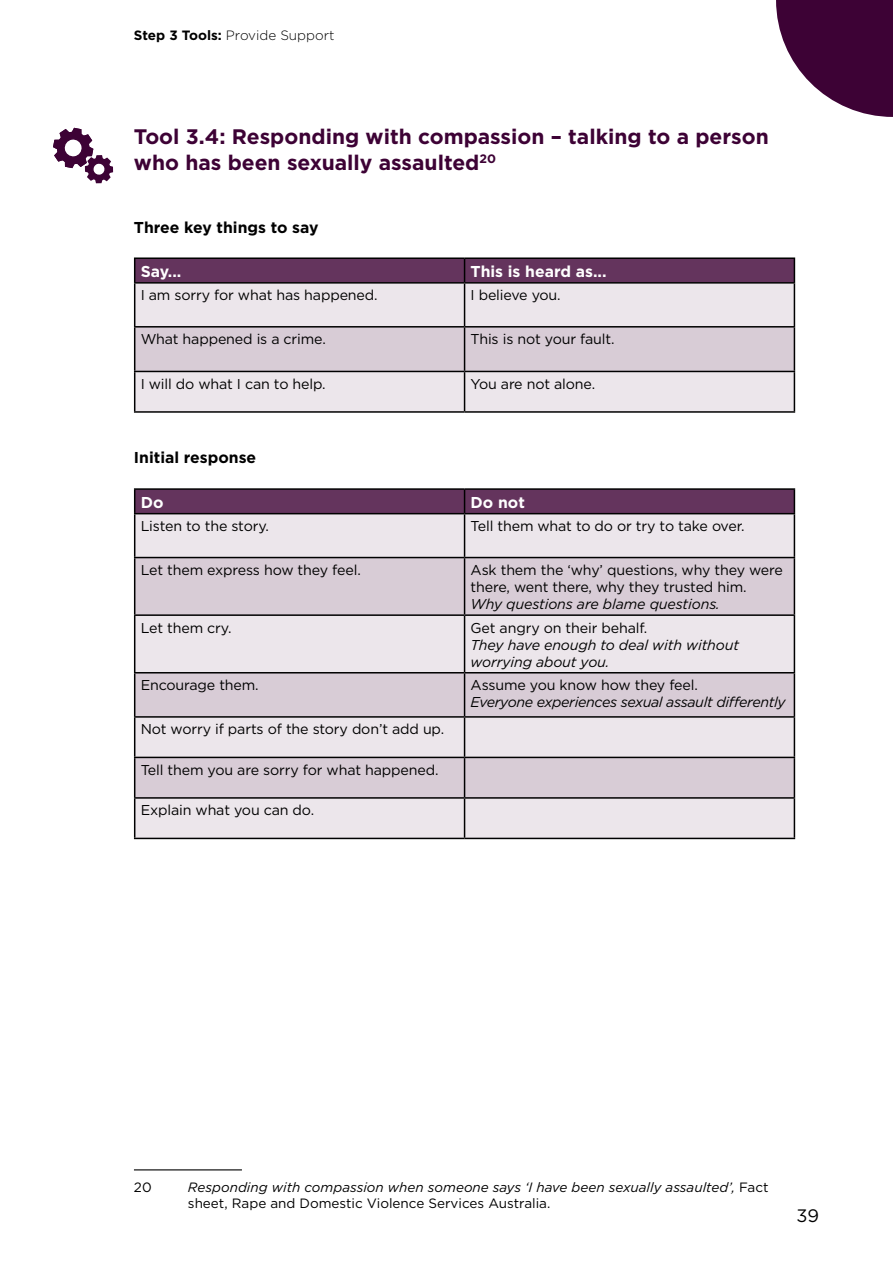
<style>
.page{position:relative;width:893px;height:1263px;background:#fff}
.page>*{position:absolute;margin:0;border:0;box-sizing:border-box;transform-origin:0 0}
.t1{font:700 21px/25.2px "Gotham";color:#3d0235}
.t2{font:18px "Gotham";color:#000}
.t3{font:700 15.75px "Gotham";color:#000}
.t4{font:700 15.75px "Gotham";color:#fff}
.t5{font:14.25px/17.1px "Gotham";letter-spacing:-.01em;color:#000}
.t6{font:italic 14.25px/17.1px "Gotham";letter-spacing:-.01em;color:#000}
.t7{font:italic 13.5px/16.2px "Gotham";color:#000}
.t8{font:300 13.5px "Gotham";color:#000}
.t9{font:13.5px "Gotham";color:#000}
.s1{font-weight:700}
.s2{font-style:normal}
</style>
<div class="page">
<svg style="left:776px;top:0;width:117px;height:117px"></svg>
<div style="left:135px;top:284px;width:659px;height:127px;background:#ece6eb"></div>
<div style="left:135px;top:328px;width:659px;height:43px;background:#d8ccd6"></div>
<hr style="left:134px;top:257px;width:331px;height:2px;background:#000">
<hr style="left:465px;top:257px;width:330px;height:2px;background:#000">
<div style="left:134px;top:258px;width:661px;height:24px;background:#64345d"></div>
<hr style="left:134px;top:282px;width:331px;height:2px;background:#000">
<hr style="left:134px;top:284px;width:1px;height:42px;background:#000">
<hr style="left:465px;top:282px;width:330px;height:2px;background:#000">
<hr style="left:464px;top:284px;width:1px;height:42px;background:#000">
<hr style="left:794px;top:284px;width:1px;height:42px;background:#000">
<hr style="left:134px;top:326px;width:331px;height:2px;background:#000">
<hr style="left:134px;top:328px;width:1px;height:43px;background:#000">
<hr style="left:465px;top:326px;width:330px;height:2px;background:#000">
<hr style="left:464px;top:328px;width:1px;height:43px;background:#000">
<hr style="left:794px;top:328px;width:1px;height:43px;background:#000">
<hr style="left:134px;top:371px;width:331px;height:1px;background:#000">
<hr style="left:134px;top:372px;width:1px;height:39px;background:#000">
<hr style="left:465px;top:371px;width:330px;height:1px;background:#000">
<hr style="left:464px;top:372px;width:1px;height:39px;background:#000">
<hr style="left:794px;top:372px;width:1px;height:39px;background:#000">
<hr style="left:134px;top:411px;width:331px;height:2px;background:#000">
<hr style="left:465px;top:411px;width:330px;height:2px;background:#000">
<div style="left:135px;top:514px;width:659px;height:324px;background:#ece6eb"></div>
<svg style="left:135px;top:558px;width:659px;height:239px;fill:#d8ccd6"></svg>
<hr style="left:134px;top:488px;width:331px;height:2px;background:#000">
<hr style="left:465px;top:488px;width:330px;height:2px;background:#000">
<div style="left:134px;top:489px;width:661px;height:24px;background:#64345d"></div>
<hr style="left:134px;top:513px;width:331px;height:1px;background:#000">
<hr style="left:134px;top:514px;width:1px;height:43px;background:#000">
<hr style="left:465px;top:513px;width:330px;height:1px;background:#000">
<hr style="left:464px;top:514px;width:1px;height:43px;background:#000">
<hr style="left:794px;top:514px;width:1px;height:43px;background:#000">
<hr style="left:134px;top:557px;width:331px;height:1px;background:#000">
<hr style="left:134px;top:558px;width:1px;height:56px;background:#000">
<hr style="left:465px;top:557px;width:330px;height:1px;background:#000">
<hr style="left:464px;top:558px;width:1px;height:56px;background:#000">
<hr style="left:794px;top:558px;width:1px;height:56px;background:#000">
<hr style="left:134px;top:614px;width:331px;height:2px;background:#000">
<hr style="left:134px;top:616px;width:1px;height:56px;background:#000">
<hr style="left:465px;top:614px;width:330px;height:2px;background:#000">
<hr style="left:464px;top:616px;width:1px;height:56px;background:#000">
<hr style="left:794px;top:616px;width:1px;height:56px;background:#000">
<hr style="left:134px;top:672px;width:331px;height:1px;background:#000">
<hr style="left:134px;top:673px;width:1px;height:43px;background:#000">
<hr style="left:465px;top:672px;width:330px;height:1px;background:#000">
<hr style="left:464px;top:673px;width:1px;height:43px;background:#000">
<hr style="left:794px;top:673px;width:1px;height:43px;background:#000">
<hr style="left:134px;top:716px;width:331px;height:2px;background:#000">
<hr style="left:134px;top:718px;width:1px;height:39px;background:#000">
<hr style="left:465px;top:716px;width:330px;height:2px;background:#000">
<hr style="left:464px;top:718px;width:1px;height:39px;background:#000">
<hr style="left:794px;top:718px;width:1px;height:39px;background:#000">
<hr style="left:134px;top:757px;width:331px;height:1px;background:#000">
<hr style="left:134px;top:758px;width:1px;height:39px;background:#000">
<hr style="left:465px;top:757px;width:330px;height:1px;background:#000">
<hr style="left:464px;top:758px;width:1px;height:39px;background:#000">
<hr style="left:794px;top:758px;width:1px;height:39px;background:#000">
<hr style="left:134px;top:797px;width:331px;height:2px;background:#000">
<hr style="left:134px;top:799px;width:1px;height:39px;background:#000">
<hr style="left:465px;top:797px;width:330px;height:2px;background:#000">
<hr style="left:464px;top:799px;width:1px;height:39px;background:#000">
<hr style="left:794px;top:799px;width:1px;height:39px;background:#000">
<hr style="left:134px;top:838px;width:331px;height:1px;background:#000">
<hr style="left:465px;top:838px;width:330px;height:1px;background:#000">
<hr style="left:134px;top:1169px;width:108px;height:1px;background:#000">
<svg style="left:53px;top:127px;width:61px;height:57px"></svg>
<p class="t8" style="left:134px;top:26px;width:202px"><span class="s1">Step 3 Tools:</span> Provide Support</p>
<h1 class="t1" style="left:134px;top:124px;width:636px">Tool 3.4: Responding with compassion – talking to a person who has been sexually assaulted<sup>20</sup></h1>
<p class="t3" style="left:134px;top:217px;width:186px">Three key things to say</p>
<p class="t4" style="left:141px;top:261px;width:42px">Say...</p>
<p class="t4" style="left:471px;top:261px;width:138px">This is heard as...</p>
<p class="t5" style="left:141px;top:286px;width:238px">I am sorry for what has happened.</p>
<p class="t5" style="left:471px;top:286px;width:92px">I believe you.</p>
<p class="t5" style="left:141px;top:330px;width:187px">What happened is a crime.</p>
<p class="t5" style="left:471px;top:330px;width:145px">This is not your fault.</p>
<p class="t5" style="left:141px;top:375px;width:187px">I will do what I can to help.</p>
<p class="t5" style="left:471px;top:375px;width:126px">You are not alone.</p>
<p class="t3" style="left:134px;top:447px;width:124px">Initial response</p>
<p class="t4" style="left:141px;top:492px;width:24px">Do</p>
<p class="t4" style="left:471px;top:492px;width:56px">Do not</p>
<p class="t5" style="left:141px;top:517px;width:130px">Listen to the story.</p>
<p class="t5" style="left:471px;top:517px;width:275px">Tell them what to do or try to take over.</p>
<p class="t5" style="left:141px;top:561px;width:222px">Let them express how they feel.</p>
<p class="t5" style="left:471px;top:561px;width:314px">Ask them the ‘why’ questions, why they were there, went there, why they trusted him.</p>
<p class="t6" style="left:471px;top:595px;width:251px">Why questions are blame questions.</p>
<p class="t5" style="left:141px;top:619px;width:92px">Let them cry.</p>
<p class="t5" style="left:471px;top:619px;width:178px">Get angry on their behalf.</p>
<p class="t6" style="left:471px;top:636px;width:270px">They have enough to deal with without worrying about you.</p>
<p class="t5" style="left:141px;top:676px;width:120px">Encourage them.</p>
<p class="t5" style="left:471px;top:676px;width:229px">Assume you know how they feel.</p>
<p class="t6" style="left:471px;top:693px;width:317px">Everyone experiences sexual assault differently</p>
<p class="t5" style="left:141px;top:720px;width:305px">Not worry if parts of the story don’t add up.</p>
<p class="t5" style="left:141px;top:761px;width:299px">Tell them you are sorry for what happened.</p>
<p class="t5" style="left:141px;top:801px;width:175px">Explain what you can do.</p>
<p class="t9" style="left:134px;top:1178px;width:19px">20</p>
<p class="t7" style="left:188px;top:1178px;width:582px">Responding with compassion when someone says ‘I have been sexually assaulted’, <span class="s2">Fact sheet, Rape and Domestic Violence Services Australia.</span></p>
<p class="t2" style="left:796px;top:1204px;width:24px">39</p>
</div>
